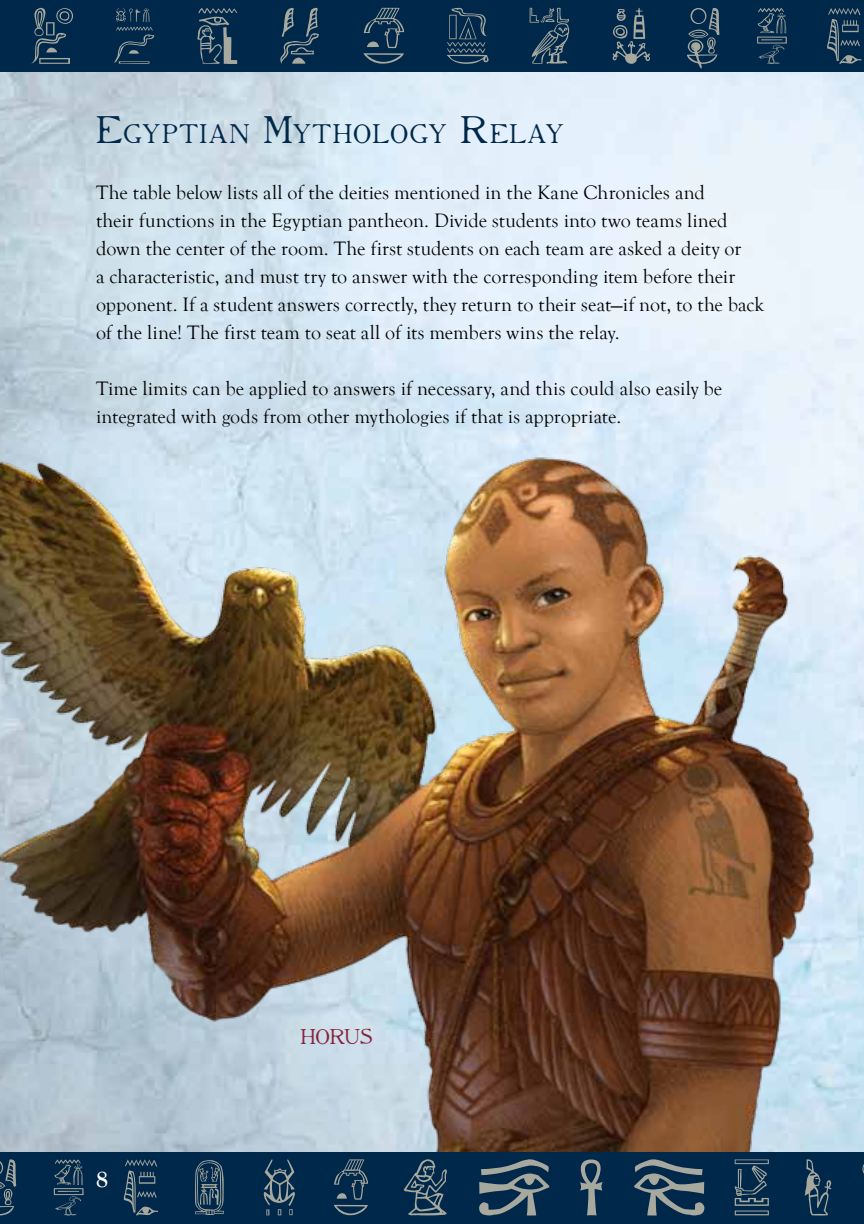
<style>
.page{position:relative;width:864px;height:1224px;background:#fff}
.page>*{position:absolute;margin:0;border:0;box-sizing:border-box;transform-origin:0 0}
.t1{font:25.2px "Ingvaeonic Oldestyle NF";letter-spacing:.065em;color:#00284a}
.t2{font:700 24px "Goudy Old Style T";color:#fff}
.t3{font:20px/28px "Goudy Old Style T";letter-spacing:.005em;color:#000}
.t4{font:20px "Ingvaeonic Oldestyle NF";color:#88213c}
.s1{font-size:36px}
</style>
<div class="page">
<div style="left:0;top:0;width:864px;height:72px;background:#00284a"></div>
<div style="left:0;top:1152px;width:864px;height:72px;background:#00284a"></div>
<svg style="left:31px;top:8px;width:619px;height:56px"></svg>
<svg style="left:687px;top:8px;width:175px;height:60px"></svg>
<svg style="left:0;top:1159px;width:864px;height:57px"></svg>
<img style="left:0;top:393px;width:861px;height:759px">
<p class="t1" style="left:96px;top:119px;width:469px"><span class="s1">E</span>GYPTIAN <span class="s1">M</span>YTHOLOGY <span class="s1">R</span>ELAY</p>
<p class="t3" style="left:96px;top:179px;width:670px">The table below lists all of the deities mentioned in the Kane Chronicles and<br>their functions in the Egyptian pantheon. Divide students into two teams lined down the center of the room. The first students on each team are asked a deity or<br>a characteristic, and must try to answer with the corresponding item before their opponent. If a student answers correctly, they return to their seat—if not, to the back of the line! The first team to seat all of its members wins the relay.</p>
<p class="t3" style="left:96px;top:375px;width:628px">Time limits can be applied to answers if necessary, and this could also easily be integrated with gods from other mythologies if that is appropriate.</p>
<p class="t2" style="left:96px;top:1166px;width:13px">8</p>
<p class="t4" style="left:300px;top:1024px;width:16px">HOR</p>
<p class="t4" style="left:344px;top:1024px;width:29px">US</p>
</div>
